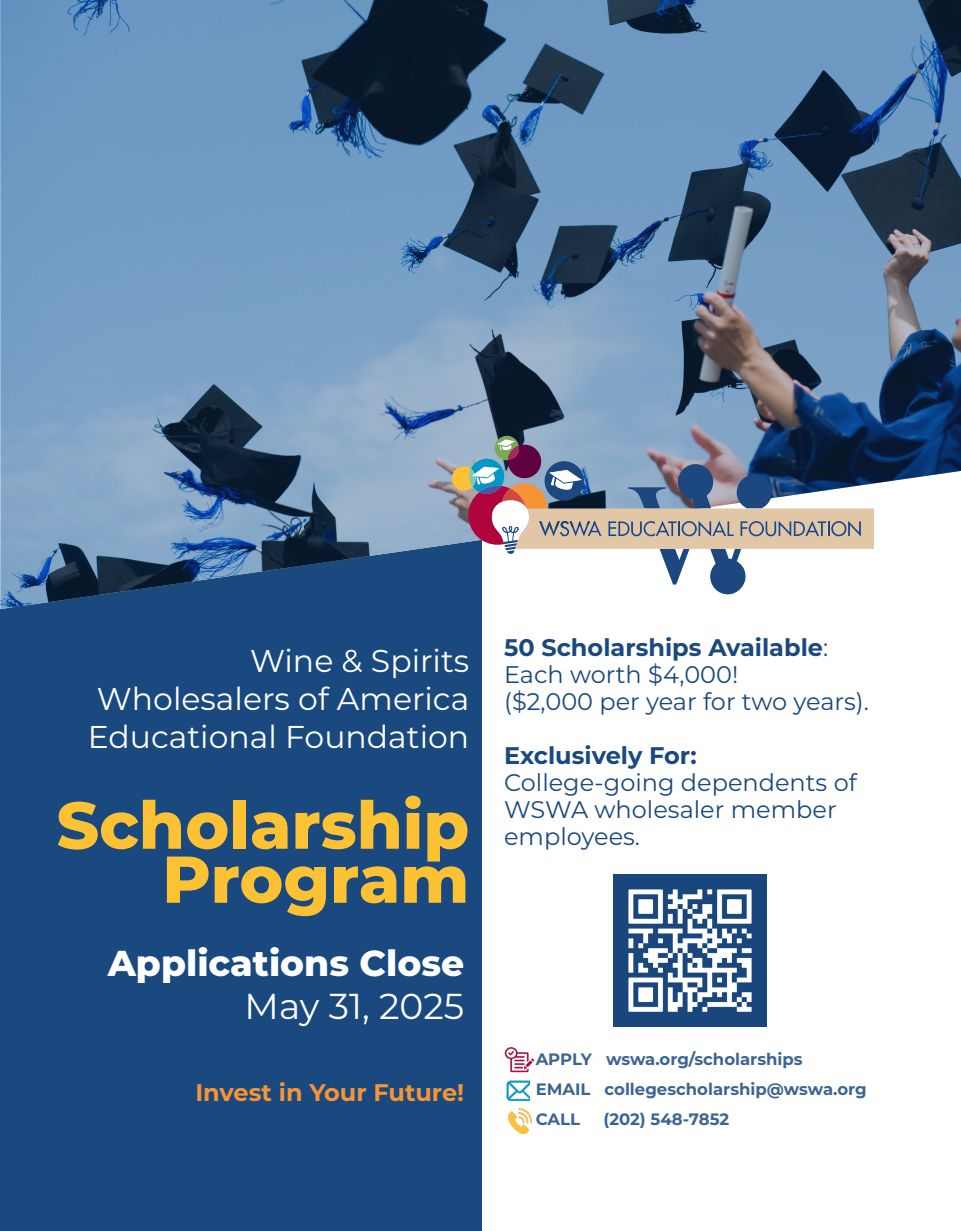
<style>
.page{position:relative;width:961px;height:1231px;background:#fff}
.page>*{position:absolute;margin:0;border:0;box-sizing:border-box;transform-origin:0 0}
.Cover_TItle{font:800 66px/54px "Montserrat";color:#fdc134;text-align:right}
.Sub_TItle_1{font:800 36px/43.2px "Montserrat";color:#fff;text-align:right}
.Sub_Title_2{font:31.5px/37.8px "Montserrat";color:#fff;text-align:justify}
._8_9_Reg_Left{font:24px/27px "Montserrat";color:#19497f}
._8_9_Reg_Left-2{font:700 24px "Montserrat";color:#19497f}
._8_9_Reg_Left-3{font:700 24px "Montserrat";color:#f79433}
.t1{font:700 16.5px/30px "Montserrat";color:#19497f}
.s1{font-weight:400}
</style>
<div class="page">
<div style="left:0;top:540px;width:481px;height:691px;background:#19497f"></div>
<img style="left:614px;top:874px;width:152px;height:152px">
<img style="left:504px;top:1047px;width:29px;height:26px">
<img style="left:506px;top:1080px;width:23px;height:21px">
<img style="left:508px;top:1108px;width:23px;height:25px">
<svg style="left:1px;top:0;width:960px;height:609px"></svg>
<svg style="left:452px;top:436px;width:422px;height:158px"></svg>
<p class="Sub_Title_2" style="left:88px;top:641px;width:383px;text-indent:162px">Wine &amp; Spirits Wholesalers of America Educational Foundation</p>
<p class="Cover_TItle" style="left:56px;top:794px;width:414px">Scholarship<br>Program</p>
<p class="Sub_TItle_1" style="left:108px;top:939px;width:358px">Applications Close<br><span class="s1">May 31, 2025</span></p>
<p class="_8_9_Reg_Left-3" style="left:195px;top:1074px;width:270px">Invest in Your Future!</p>
<p class="_8_9_Reg_Left-2" style="left:504px;top:630px;width:325px">50 Scholarships Available<span class="s1">:</span></p>
<p class="_8_9_Reg_Left" style="left:504px;top:660px;width:236px">Each worth $4,000!</p>
<p class="_8_9_Reg_Left" style="left:504px;top:687px;width:366px">($2,000 per year for two years).</p>
<p class="_8_9_Reg_Left-2" style="left:504px;top:738px;width:194px">Exclusively For:</p>
<p class="_8_9_Reg_Left" style="left:504px;top:768px;width:354px">College-going dependents of<br>WSWA wholesaler member employees.</p>
<p class="t1" style="left:535px;top:1042px;width:332px">APPLY wswa.org/scholarships<br>EMAIL collegescholarship@wswa.org<br>CALL</p>
<p class="t1" style="left:603px;top:1102px;width:127px">(202) 548-7852</p>
</div>
